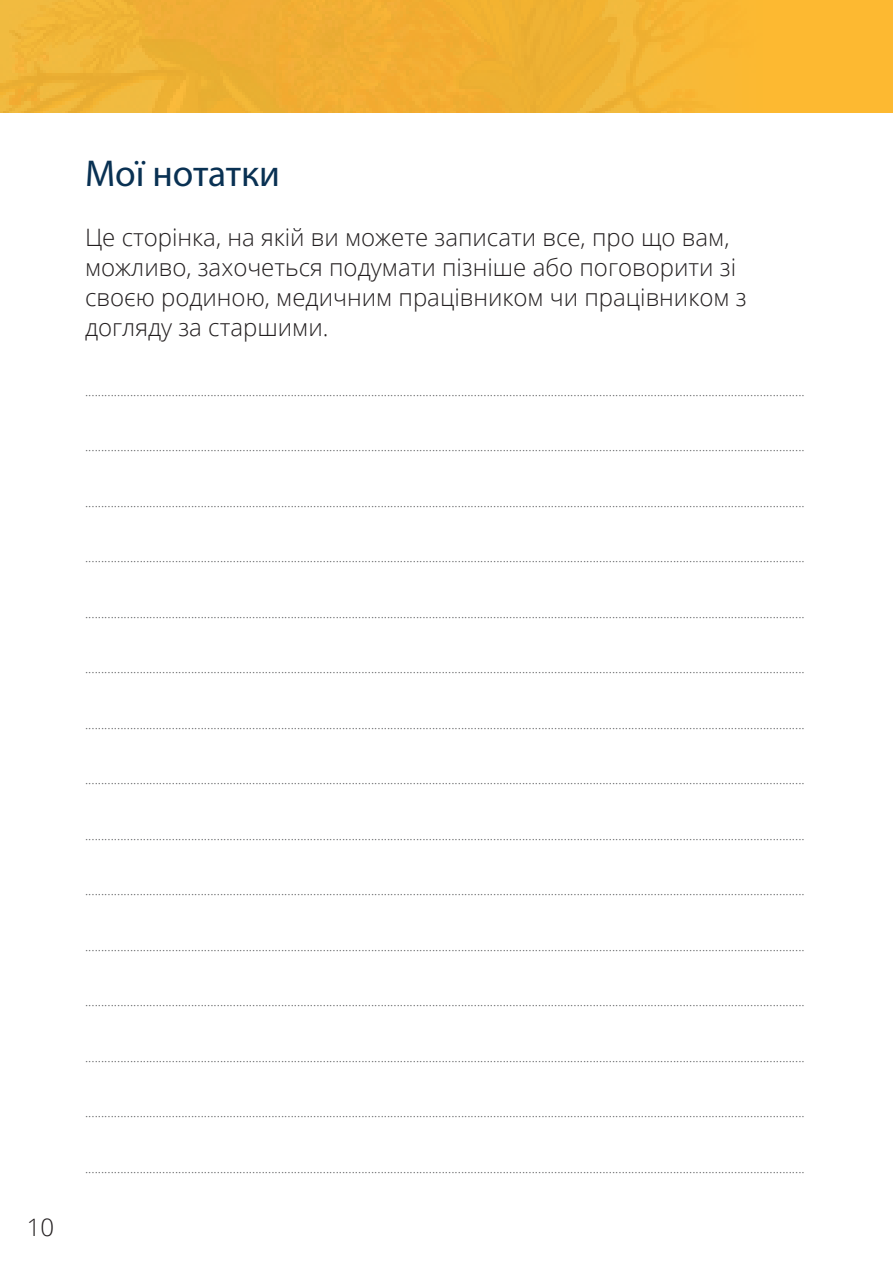
<style>
.page{position:relative;width:893px;height:1263px;background:#fff}
.page>*{position:absolute;margin:0;border:0;box-sizing:border-box;transform-origin:0 0}
.t1{font:37.5px "Myriad Pro";letter-spacing:-.005em;color:#093153}
.t2{font:300 24px/30px "Open Sans";color:#231f20}
.t3{font:300 13.5px "Open Sans";color:#57585a}
</style>
<div class="page">
<div style="left:0;top:0;width:893px;height:113px;background:#fdb931"></div>
<img style="left:0;top:0;width:685px;height:113px">
<h2 class="t2" style="left:27px;top:1211px;width:29px">10</h2>
<h1 class="t1" style="left:85px;top:150px;width:196px">Мої нотатки</h1>
<h2 class="t2" style="left:85px;top:221px;width:663px">Це сторінка, на якій ви можете записати все, про що вам, можливо, захочеться подумати пізніше або поговорити зі своєю родиною, медичним працівником чи працівником з догляду за старшими.</h2>
<p class="t3" style="left:85px;top:381px;width:721px">................................................................................................................................................................................................................................</p>
<p class="t3" style="left:85px;top:437px;width:721px">................................................................................................................................................................................................................................</p>
<p class="t3" style="left:85px;top:492px;width:721px">................................................................................................................................................................................................................................</p>
<p class="t3" style="left:85px;top:548px;width:721px">................................................................................................................................................................................................................................</p>
<p class="t3" style="left:85px;top:603px;width:721px">................................................................................................................................................................................................................................</p>
<p class="t3" style="left:85px;top:659px;width:721px">................................................................................................................................................................................................................................</p>
<p class="t3" style="left:85px;top:714px;width:721px">................................................................................................................................................................................................................................</p>
<p class="t3" style="left:85px;top:770px;width:721px">................................................................................................................................................................................................................................</p>
<p class="t3" style="left:85px;top:825px;width:721px">................................................................................................................................................................................................................................</p>
<p class="t3" style="left:85px;top:881px;width:721px">................................................................................................................................................................................................................................</p>
<p class="t3" style="left:85px;top:937px;width:721px">................................................................................................................................................................................................................................</p>
<p class="t3" style="left:85px;top:992px;width:721px">................................................................................................................................................................................................................................</p>
<p class="t3" style="left:85px;top:1048px;width:721px">................................................................................................................................................................................................................................</p>
<p class="t3" style="left:85px;top:1103px;width:721px">................................................................................................................................................................................................................................</p>
<p class="t3" style="left:85px;top:1159px;width:721px">................................................................................................................................................................................................................................</p>
</div>
